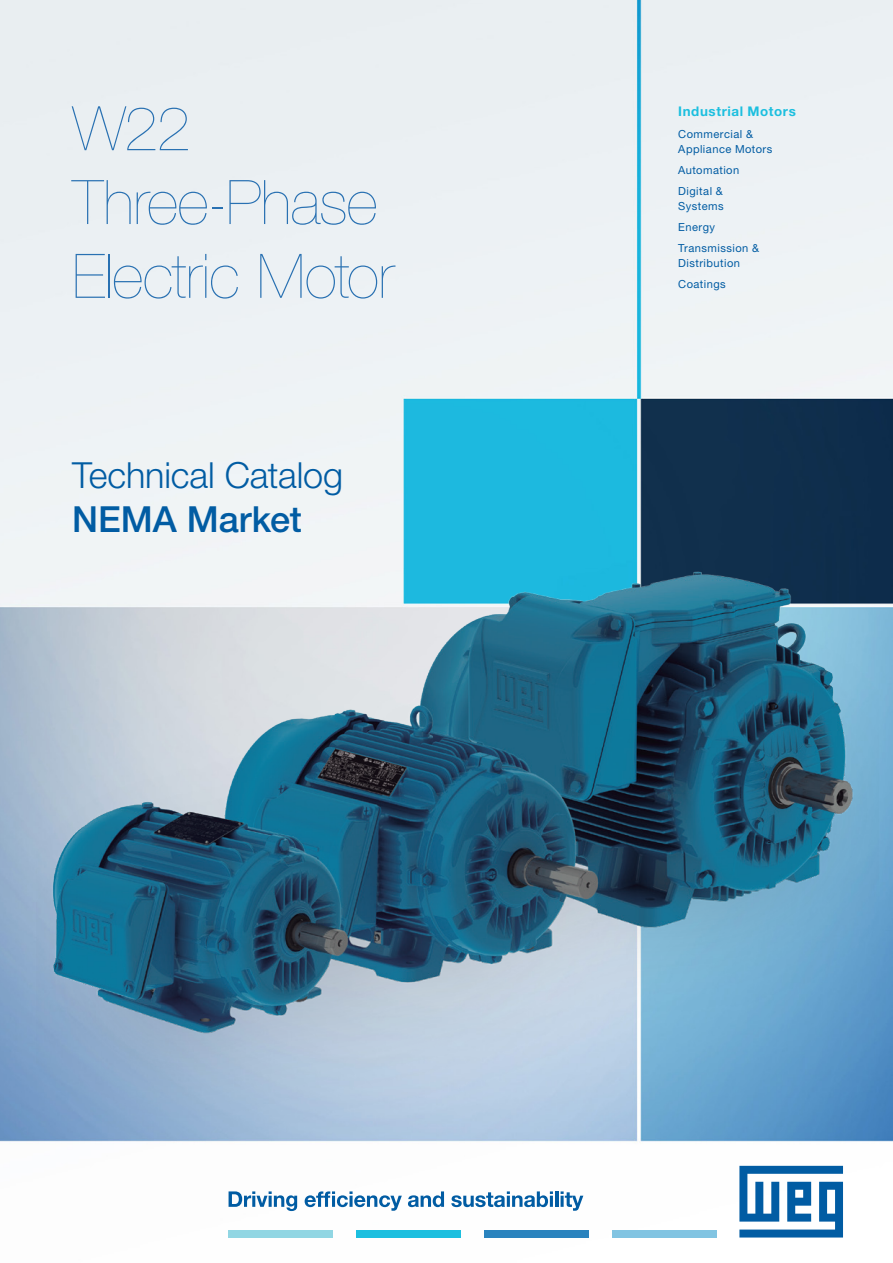
<style>
.page{position:relative;width:893px;height:1263px;background:#fff}
.page>*{position:absolute;margin:0;border:0;box-sizing:border-box;transform-origin:0 0}
._02___Subtitle_GREY{font:200 61.5px/73.8px "Helvetica Neue LT Pro";letter-spacing:-.01em;color:#2971b2}
._02___Subtitle_GREY-2{font:300 36px "Helvetica Neue LT Pro";letter-spacing:-.005em;color:#015ca3}
._02___Subtitle_GREY-3{font:500 36px "Helvetica Neue LT Pro";letter-spacing:-.005em;color:#015ca3}
.t1{font:700 13.35px "Helvetica Neue LT Pro";letter-spacing:.045em;color:#1cbfdf}
.t2{font:11.1px "Helvetica Neue LT Pro";letter-spacing:.04em;color:#015ca3}
</style>
<div class="page">
<img style="left:0;top:0;width:893px;height:1142px">
<img style="left:36px;top:403px;width:842px;height:835px">
<svg style="left:739px;top:1166px;width:104px;height:71px"></svg>
<div style="left:229px;top:1229px;width:104px;height:8px;background:#91d6e3"></div>
<div style="left:356px;top:1229px;width:105px;height:8px;background:#1cbfdf"></div>
<div style="left:484px;top:1229px;width:105px;height:8px;background:#2a83be"></div>
<div style="left:612px;top:1229px;width:104px;height:8px;background:#81c4e2"></div>
<svg style="left:229px;top:1191px;width:68px;height:20px"></svg>
<svg style="left:305px;top:1191px;width:97px;height:20px"></svg>
<svg style="left:408px;top:1191px;width:36px;height:16px"></svg>
<svg style="left:451px;top:1191px;width:102px;height:16px"></svg>
<hr style="left:555px;top:1191px;width:3px;height:16px;background:#015ca3">
<svg style="left:561px;top:1191px;width:22px;height:20px"></svg>
<p class="_02___Subtitle_GREY" style="left:72px;top:91px;width:120px">W22</p>
<p class="_02___Subtitle_GREY" style="left:72px;top:165px;width:323px">Three-Phase<br>Electric Motor</p>
<p class="_02___Subtitle_GREY-2" style="left:72px;top:453px;width:272px">Technical Catalog</p>
<p class="_02___Subtitle_GREY-3" style="left:72px;top:497px;width:231px">NEMA Market</p>
<p class="t1" style="left:678px;top:103px;width:119px">Industrial Motors</p>
<p class="t2" style="left:678px;top:127px;width:76px">Commercial &amp;</p>
<p class="t2" style="left:678px;top:142px;width:96px">Appliance Motors</p>
<p class="t2" style="left:678px;top:163px;width:63px">Automation</p>
<p class="t2" style="left:678px;top:184px;width:46px">Digital &amp;</p>
<p class="t2" style="left:678px;top:199px;width:47px">Systems</p>
<p class="t2" style="left:678px;top:220px;width:38px">Energy</p>
<p class="t2" style="left:678px;top:241px;width:82px">Transmission &amp;</p>
<p class="t2" style="left:678px;top:256px;width:63px">Distribution</p>
<p class="t2" style="left:678px;top:277px;width:49px">Coatings</p>
</div>
